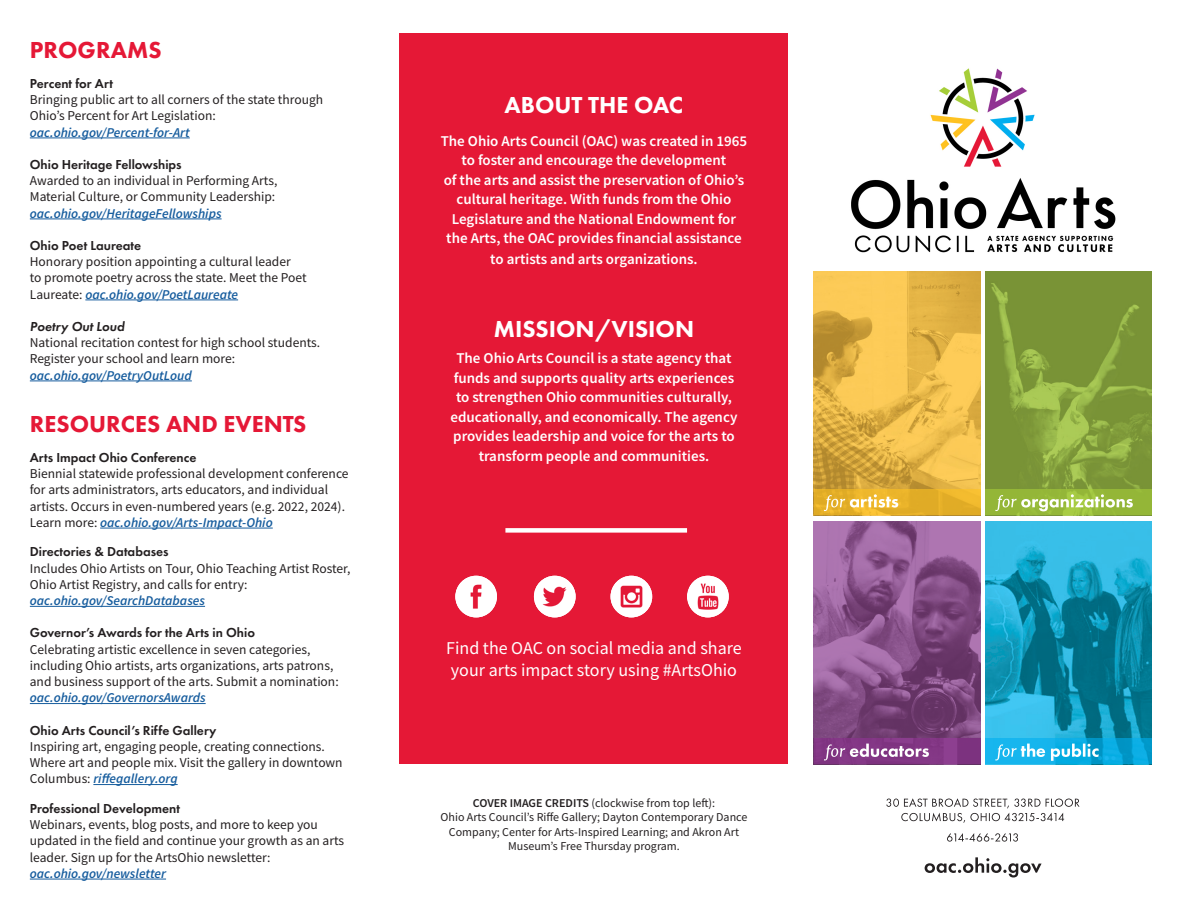
<style>
.page{position:relative;width:1188px;height:918px;background:#fff}
.page>*{position:absolute;margin:0;border:0;box-sizing:border-box;transform-origin:0 0}
.t1{font:800 24px "Futura PT";color:#e51836}
.t2{font:800 24px "Futura PT";color:#fff}
.t3{font:18px/21.6px "Source Sans Pro";color:#fff}
.t4{font:600 15px "Source Sans Pro";color:#fff}
.t5{font:13.5px/16.2px "Source Sans Pro";color:#231f20}
.t6{font:600 13.5px "Futura PT";color:#231f20}
.t7{font:italic 600 13.5px "Source Sans Pro";color:#175d9e}
.t8{font:italic 600 13.5px "Futura PT";color:#231f20}
.t9{font:12px/14.4px "Source Sans Pro";color:#231f20;text-align:center}
.s1{font-weight:400;font-style:normal;color:#231f20}
.s2{font-weight:600;font-style:italic;color:#175d9e}
.s3{font-weight:600}
</style>
<div class="page">
<div style="left:400px;top:33px;width:388px;height:731px;background:#e51836"></div>
<img style="left:455px;top:576px;width:42px;height:41px;border-radius:21px">
<img style="left:610px;top:576px;width:42px;height:41px;border-radius:21px">
<img style="left:534px;top:576px;width:42px;height:41px;border-radius:21px">
<img style="left:687px;top:576px;width:42px;height:41px;border-radius:21px">
<img style="left:851px;top:68px;width:265px;height:185px">
<img style="left:814px;top:521px;width:166px;height:244px">
<img style="left:814px;top:272px;width:166px;height:218px">
<img style="left:985px;top:521px;width:167px;height:244px">
<img style="left:985px;top:272px;width:167px;height:218px">
<div style="left:814px;top:490px;width:166px;height:25px;background:linear-gradient(to right,#e9b32a,#e6b129)"></div>
<div style="left:814px;top:738px;width:166px;height:26px;background:#823685"></div>
<svg style="left:985px;top:490px;width:167px;height:25px;background:#95b838"></svg>
<svg style="left:985px;top:738px;width:167px;height:26px;background:#0ba9df"></svg>
<svg style="left:824px;top:494px;width:74px;height:17px"></svg>
<svg style="left:824px;top:744px;width:105px;height:16px"></svg>
<svg style="left:995px;top:494px;width:138px;height:17px"></svg>
<svg style="left:995px;top:744px;width:104px;height:17px"></svg>
<svg style="left:925px;top:857px;width:117px;height:20px"></svg>
<svg style="left:947px;top:833px;width:71px;height:9px"></svg>
<svg style="left:886px;top:798px;width:194px;height:25px"></svg>
<hr style="left:30px;top:138px;width:160px;height:1px;background:#175d9e">
<hr style="left:30px;top:219px;width:192px;height:1px;background:#175d9e">
<hr style="left:85px;top:300px;width:153px;height:1px;background:#175d9e">
<hr style="left:30px;top:381px;width:162px;height:1px;background:#175d9e">
<hr style="left:100px;top:528px;width:173px;height:1px;background:#175d9e">
<hr style="left:30px;top:606px;width:175px;height:1px;background:#175d9e">
<hr style="left:30px;top:703px;width:176px;height:1px;background:#175d9e">
<hr style="left:93px;top:784px;width:85px;height:1px;background:#175d9e">
<hr style="left:30px;top:879px;width:136px;height:1px;background:#175d9e">
<div style="left:505px;top:528px;width:182px;height:5px;background:#fff"></div>
<p class="t1" style="left:30px;top:35px;width:133px">PROGRAMS</p>
<p class="t6" style="left:30px;top:75px;width:85px">Percent for Art</p>
<p class="t5" style="left:30px;top:92px;width:295px">Bringing public art to all corners of the state through<br>Ohio’s Percent for Art Legislation:</p>
<p class="t7" style="left:30px;top:123px;width:161px">oac.ohio.gov/Percent-for-Art</p>
<p class="t6" style="left:30px;top:156px;width:153px">Ohio Heritage Fellowships</p>
<p class="t5" style="left:30px;top:173px;width:249px">Awarded to an individual in Performing Arts,<br>Material Culture, or Community Leadership:</p>
<p class="t7" style="left:30px;top:204px;width:193px">oac.ohio.gov/HeritageFellowships</p>
<p class="t6" style="left:30px;top:237px;width:113px">Ohio Poet Laureate</p>
<p class="t5" style="left:30px;top:254px;width:278px">Honorary position appointing a cultural leader<br>to promote poetry across the state. Meet the Poet</p>
<p class="t7" style="left:30px;top:285px;width:210px"><span class="s1">Laureate:</span> oac.ohio.gov/PoetLaureate</p>
<p class="t8" style="left:30px;top:318px;width:96px">Poetry Out Loud</p>
<p class="t5" style="left:30px;top:335px;width:292px">National recitation contest for high school students.<br>Register your school and learn more:</p>
<p class="t7" style="left:30px;top:366px;width:163px">oac.ohio.gov/PoetryOutLoud</p>
<p class="t1" style="left:30px;top:409px;width:278px">RESOURCES AND EVENTS</p>
<p class="t6" style="left:30px;top:449px;width:168px">Arts Impact Ohio Conference</p>
<p class="t5" style="left:30px;top:465px;width:320px">Biennial statewide professional development conference for arts administrators, arts educators, and individual artists. Occurs in even-numbered years (e.g. 2022, 2024).<br>Learn more: <span class="s2">oac.ohio.gov/Arts-Impact-Ohio</span></p>
<p class="t6" style="left:30px;top:543px;width:140px">Directories &amp; Databases</p>
<p class="t5" style="left:30px;top:560px;width:322px">Includes Ohio Artists on Tour, Ohio Teaching Artist Roster,<br>Ohio Artist Registry, and calls for entry: <span class="s2">oac.ohio.gov/SearchDatabases</span></p>
<p class="t6" style="left:30px;top:624px;width:227px">Governor’s Awards for the Arts in Ohio</p>
<p class="t5" style="left:30px;top:641px;width:282px">Celebrating artistic excellence in seven categories,</p>
<p class="t5" style="left:30px;top:657px;width:310px">including Ohio artists, arts organizations, arts patrons, and business support of the arts. Submit a nomination: <span class="s2">oac.ohio.gov/GovernorsAwards</span></p>
<p class="t6" style="left:30px;top:722px;width:188px">Ohio Arts Council’s Riffe Gallery</p>
<p class="t5" style="left:30px;top:738px;width:297px">Inspiring art, engaging people, creating connections.</p>
<p class="t5" style="left:30px;top:754px;width:314px">Where art and people mix. Visit the gallery in downtown<br>Columbus: <span class="s2">riffegallery.org</span></p>
<p class="t6" style="left:30px;top:800px;width:152px">Professional Development</p>
<p class="t5" style="left:30px;top:816px;width:316px">Webinars, events, blog posts, and more to keep you updated in the field and continue your growth as an arts leader. Sign up for the ArtsOhio newsletter:</p>
<p class="t7" style="left:30px;top:864px;width:138px">oac.ohio.gov/newsletter</p>
<p class="t2" style="left:505px;top:90px;width:180px">ABOUT THE OAC</p>
<p class="t4" style="left:441px;top:131px;width:308px">The Ohio Arts Council (OAC) was created in 1965</p>
<p class="t4" style="left:462px;top:150px;width:266px">to foster and encourage the development</p>
<p class="t4" style="left:444px;top:170px;width:302px">of the arts and assist the preservation of Ohio’s</p>
<p class="t4" style="left:457px;top:189px;width:276px">cultural heritage. With funds from the Ohio</p>
<p class="t4" style="left:452px;top:209px;width:286px">Legislature and the National Endowment for</p>
<p class="t4" style="left:446px;top:228px;width:297px">the Arts, the OAC provides financial assistance</p>
<p class="t4" style="left:490px;top:249px;width:209px">to artists and arts organizations.</p>
<p class="t2" style="left:494px;top:314px;width:202px">MISSION/VISION</p>
<p class="t4" style="left:456px;top:349px;width:277px">The Ohio Arts Council is a state agency that</p>
<p class="t4" style="left:454px;top:368px;width:282px">funds and supports quality arts experiences</p>
<p class="t4" style="left:456px;top:388px;width:277px">to strengthen Ohio communities culturally,</p>
<p class="t4" style="left:451px;top:407px;width:288px">educationally, and economically. The agency</p>
<p class="t4" style="left:453px;top:427px;width:283px">provides leadership and voice for the arts to</p>
<p class="t4" style="left:479px;top:446px;width:232px">transform people and communities.</p>
<p class="t3" style="left:446px;top:637px;width:297px">Find the OAC on social media and share your arts impact story using #ArtsOhio</p>
<p class="t9" style="left:441px;top:796px;width:308px"><span class="s3">COVER IMAGE CREDITS</span> (clockwise from top left):<br>Ohio Arts Council’s Riffe Gallery; Dayton Contemporary Dance Company; Center for Arts-Inspired Learning; and Akron Art Museum’s Free Thursday program.</p>
</div>
